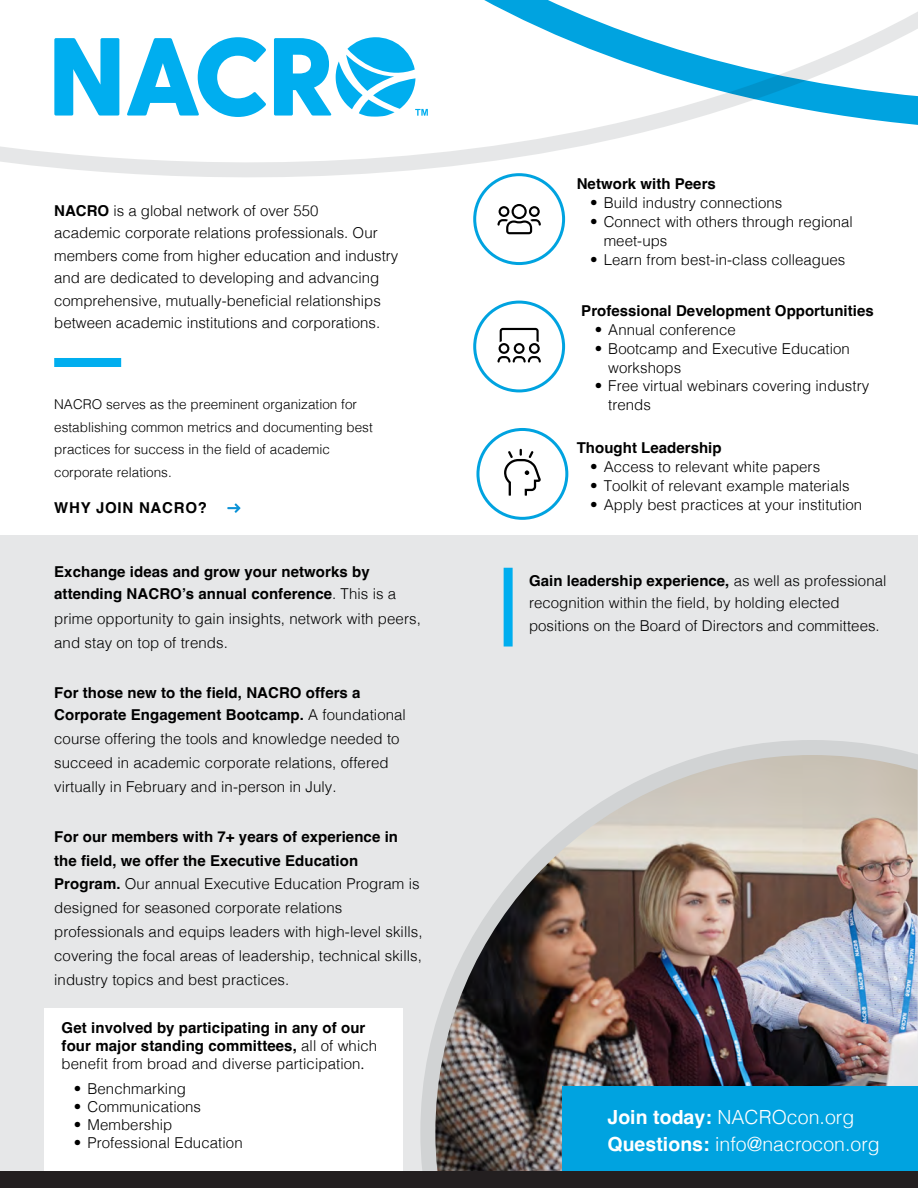
<style>
.page{position:relative;width:918px;height:1188px;background:#fff}
.page>*{position:absolute;margin:0;border:0;box-sizing:border-box;transform-origin:0 0}
.t1{font:300 19.5px/27px "Helvetica";color:#fff}
.t2{font:300 15px/22.5px "Helvetica";letter-spacing:.005em;color:#000}
.t3{font:700 15px/22.5px "Helvetica";letter-spacing:.005em;color:#000}
.t4{font:700 15px "Helvetica";letter-spacing:.05em;color:#000}
.t5{font:300 13.5px/22.5px "Helvetica";color:#000}
.s1{font-weight:700}
.s2{font-weight:300}
.s3{font-family:"Minion Pro";font-weight:400}
</style>
<div class="page">
<div style="left:0;top:536px;width:918px;height:652px;background:#e6e7e8"></div>
<div style="left:44px;top:1008px;width:359px;height:174px;background:#fff"></div>
<img style="left:420px;top:740px;width:498px;height:431px">
<div style="left:563px;top:1086px;width:355px;height:92px;background:#00a3e0"></div>
<svg style="left:0;top:0;width:918px;height:177px"></svg>
<svg style="left:227px;top:503px;width:14px;height:10px"></svg>
<div style="left:54px;top:358px;width:67px;height:9px;background:#00aeef"></div>
<div style="left:504px;top:568px;width:9px;height:79px;background:#00aeef"></div>
<div style="left:0;top:1171px;width:918px;height:17px;background:#231f20"></div>
<svg style="left:497px;top:328px;width:44px;height:35px"></svg>
<div style="left:473px;top:301px;width:92px;height:91px;border:3px solid #00a3e0;border-radius:50%"></div>
<svg style="left:497px;top:204px;width:44px;height:30px"></svg>
<div style="left:473px;top:173px;width:92px;height:92px;border:3px solid #00a3e0;border-radius:50%"></div>
<svg style="left:504px;top:449px;width:37px;height:47px"></svg>
<div style="left:476px;top:428px;width:92px;height:92px;border:3px solid #00a3e0;border-radius:50%"></div>
<svg style="left:54px;top:38px;width:65px;height:78px"></svg>
<svg style="left:127px;top:37px;width:139px;height:80px"></svg>
<svg style="left:274px;top:37px;width:154px;height:80px"></svg>
<p class="t2" style="left:54px;top:198px;width:346px"><span class="s1">NACRO</span> is a global network of over 550<br>academic corporate relations professionals. Our members come from higher education and industry and are dedicated to developing and advancing comprehensive, mutually-beneficial relationships between academic institutions and corporations.</p>
<p class="t5" style="left:54px;top:392px;width:320px">NACRO serves as the preeminent organization for establishing common metrics and documenting best practices for success in the field of academic corporate relations.</p>
<p class="t4" style="left:54px;top:498px;width:154px">WHY JOIN NACRO?</p>
<p class="t3" style="left:54px;top:562px;width:344px">Exchange ideas and grow your networks by attending NACRO’s annual conference<span class="s2">. This is a</span></p>
<p class="t2" style="left:54px;top:605px;width:368px;line-height:24.2px">prime opportunity to gain insights, network with peers, and stay on top of trends.</p>
<p class="t3" style="left:54px;top:683px;width:353px">For those new to the field, NACRO offers a<br>Corporate Engagement Bootcamp. <span class="s2">A foundational</span></p>
<p class="t2" style="left:54px;top:726px;width:347px;line-height:24.2px">course offering the tools and knowledge needed to succeed in academic corporate relations, offered virtually in February and in-person in July.</p>
<p class="t3" style="left:54px;top:827px;width:345px;line-height:24.2px">For our members with 7+ years of experience in the field, we offer the Executive Education</p>
<p class="t2" style="left:54px;top:870px;width:370px;line-height:24.2px"><span class="s1">Program.</span> Our annual Executive Education Program is designed for seasoned corporate relations professionals and equips leaders with high-level skills, covering the focal areas of leadership, technical skills, industry topics and best practices.</p>
<p class="t3" style="left:62px;top:1020px;width:317px;line-height:18px">Get involved by participating in any of our four major standing committees, <span class="s2">all of which benefit from broad and diverse participation</span><span class="s3">.</span></p>
<p class="t2" style="left:74px;top:1076px;width:114px">• Benchmarking</p>
<p class="t2" style="left:74px;top:1094px;width:129px">• Communications</p>
<p class="t2" style="left:74px;top:1112px;width:100px">• Membership</p>
<p class="t2" style="left:74px;top:1130px;width:170px">• Professional Education</p>
<p class="t3" style="left:577px;top:174px;width:141px">Network with Peers</p>
<p class="t2" style="left:590px;top:190px;width:194px">• Build industry connections</p>
<p class="t2" style="left:604px;top:211px;width:251px;line-height:18.9px;text-indent:-14px">• Connect with others through regional meet-ups</p>
<p class="t2" style="left:590px;top:247px;width:257px">• Learn from best-in-class colleagues</p>
<p class="t3" style="left:581px;top:301px;width:294px">Professional Development Opportunities</p>
<p class="t2" style="left:595px;top:317px;width:142px">• Annual conference</p>
<p class="t2" style="left:608px;top:338px;width:243px;line-height:18.9px;text-indent:-14px">• Bootcamp and Executive Education workshops</p>
<p class="t2" style="left:608px;top:376px;width:262px;line-height:18.9px;text-indent:-14px">• Free virtual webinars covering industry trends</p>
<p class="t3" style="left:577px;top:438px;width:146px">Thought Leadership</p>
<p class="t2" style="left:590px;top:454px;width:231px">• Access to relevant white papers</p>
<p class="t2" style="left:590px;top:473px;width:261px">• Toolkit of relevant example materials</p>
<p class="t2" style="left:590px;top:492px;width:274px">• Apply best practices at your institution</p>
<p class="t2" style="left:529px;top:568px;width:359px"><span class="s1">Gain leadership experience,</span> as well as professional recognition within the field, by holding elected positions on the Board of Directors and committees.</p>
<h1 class="t1" style="left:607px;top:1102px;width:274px"><span class="s1">Join today:</span> NACROcon.org<br><span class="s1">Questions:</span> info@nacrocon.org</h1>
</div>
